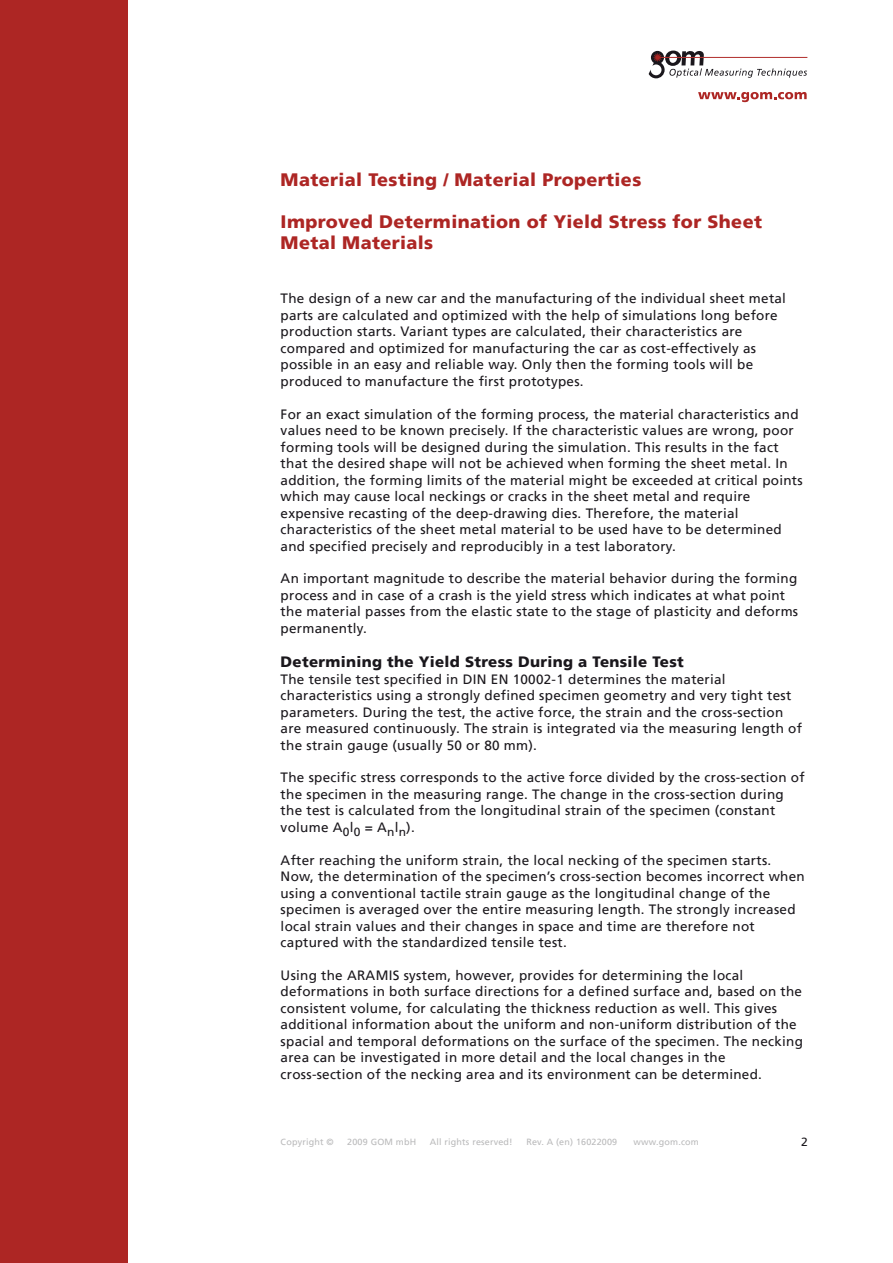
<style>
.page{position:relative;width:893px;height:1263px;background:#fff}
.page>*{position:absolute;margin:0;border:0;box-sizing:border-box;transform-origin:0 0}
.t1{font:900 18px/21px "Frutiger LT";letter-spacing:.02em;color:#ad2624}
.t2{font:900 15px "Frutiger LT";letter-spacing:.02em;color:#1a171c}
.t3{font:13.5px/16.5px "Frutiger LT";letter-spacing:.02em;color:#1a171c}
.t4{font:12px "Frutiger LT";color:#1a171c}
.t5{font:9px "Frutiger LT";letter-spacing:.02em;color:#bababb}
</style>
<div class="page">
<div style="left:0;top:0;width:128px;height:1263px;background:#ad2624"></div>
<svg style="left:698px;top:92px;width:109px;height:10px"></svg>
<svg style="left:649px;top:50px;width:158px;height:28px"></svg>
<h1 class="t1" style="left:281px;top:169px;width:362px">Material Testing / Material Properties</h1>
<h1 class="t1" style="left:281px;top:211px;width:483px">Improved Determination of Yield Stress for Sheet<br>Metal Materials</h1>
<p class="t3" style="left:281px;top:291px;width:507px">The design of a new car and the manufacturing of the individual sheet metal parts are calculated and optimized with the help of simulations long before production starts. Variant types are calculated, their characteristics are compared and optimized for manufacturing the car as cost-effectively as possible in an easy and reliable way. Only then the forming tools will be produced to manufacture the first prototypes.</p>
<p class="t3" style="left:281px;top:406px;width:523px">For an exact simulation of the forming process, the material characteristics and values need to be known precisely. If the characteristic values are wrong, poor forming tools will be designed during the simulation. This results in the fact that the desired shape will not be achieved when forming the sheet metal. In addition, the forming limits of the material might be exceeded at critical points which may cause local neckings or cracks in the sheet metal and require expensive recasting of the deep-drawing dies. Therefore, the material characteristics of the sheet metal material to be used have to be determined and specified precisely and reproducibly in a test laboratory.</p>
<p class="t3" style="left:281px;top:570px;width:519px">An important magnitude to describe the material behavior during the forming process and in case of a crash is the yield stress which indicates at what point the material passes from the elastic state to the stage of plasticity and deforms permanently.</p>
<p class="t2" style="left:281px;top:653px;width:405px">Determining the Yield Stress During a Tensile Test</p>
<p class="t3" style="left:281px;top:671px;width:523px">The tensile test specified in DIN EN 10002-1 determines the material characteristics using a strongly defined specimen geometry and very tight test parameters. During the test, the active force, the strain and the cross-section are measured continuously. The strain is integrated via the measuring length of the strain gauge (usually 50 or 80 mm).</p>
<p class="t3" style="left:281px;top:769px;width:525px">The specific stress corresponds to the active force divided by the cross-section of the specimen in the measuring range. The change in the cross-section during the test is calculated from the longitudinal strain of the specimen (constant volume A<sub>0</sub>l<sub>0</sub> = A<sub>n</sub>l<sub>n</sub>).</p>
<p class="t3" style="left:281px;top:852px;width:526px">After reaching the uniform strain, the local necking of the specimen starts.<br>Now, the determination of the specimen’s cross-section becomes incorrect when using a conventional tactile strain gauge as the longitudinal change of the specimen is averaged over the entire measuring length. The strongly increased local strain values and their changes in space and time are therefore not captured with the standardized tensile test.</p>
<p class="t3" style="left:281px;top:967px;width:524px">Using the ARAMIS system, however, provides for determining the local deformations in both surface directions for a defined surface and, based on the consistent volume, for calculating the thickness reduction as well. This gives additional information about the uniform and non-uniform distribution of the spacial and temporal deformations on the surface of the specimen. The necking area can be investigated in more detail and the local changes in the cross-section of the necking area and its environment can be determined.</p>
<p class="t5" style="left:281px;top:1137px;width:55px">Copyright ©</p>
<p class="t5" style="left:347px;top:1137px;width:70px">2009 GOM mbH</p>
<p class="t5" style="left:430px;top:1137px;width:84px">All rights reserved!</p>
<p class="t5" style="left:526px;top:1137px;width:92px">Rev. A (en) 16022009</p>
<p class="t5" style="left:634px;top:1137px;width:67px">www.gom.com</p>
<p class="t4" style="left:801px;top:1134px;width:8px">2</p>
</div>
